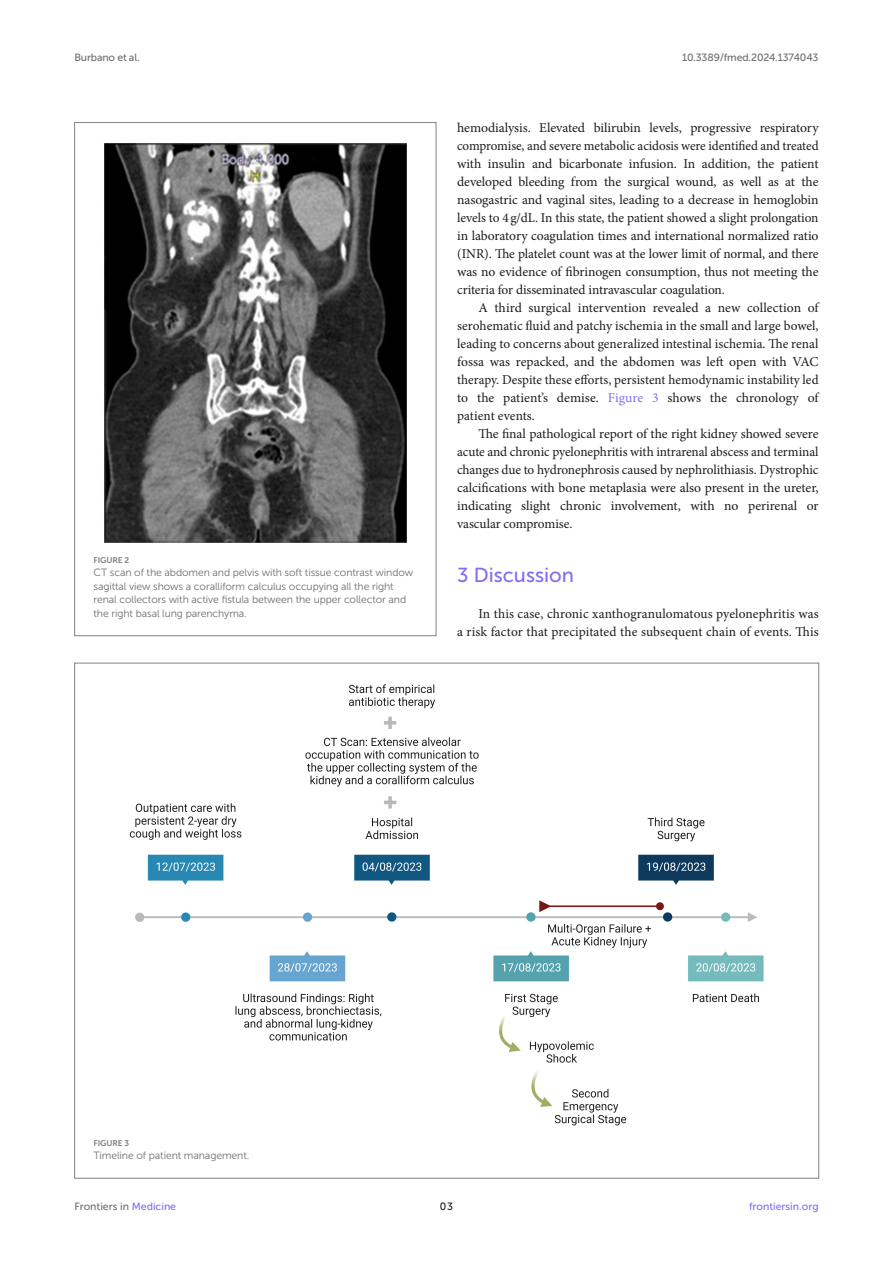
<style>
.page{position:relative;width:893px;height:1263px;background:#fff}
.page>*{position:absolute;margin:0;border:0;box-sizing:border-box;transform-origin:0 0}
.HEAD_1{font:20.25px "Museo Sans 500";color:#856df0}
.TEXT{font:13.5px/18px "Minion Pro";letter-spacing:-.005em;color:#1b1c1b;text-align:justify}
.TEXT_FLUSH{font:13.5px/18px "Minion Pro";letter-spacing:.005em;color:#1b1c1b;text-align:right}
.FIG_LEG{font:10.5px/13.5px "Museo Sans 300";letter-spacing:-.01em;color:#706f70}
.t1{font:10.5px "Museo Sans 500";letter-spacing:-.015em;color:#706f70}
.t2{font:10.5px "Museo Sans 500";color:#856df0}
.t3{font:10.5px "Museo Sans 500";color:#1b1c1b}
.FIG_HD{font:8.25px "Museo Sans 700";letter-spacing:-.01em;color:#7e7f7f}
.s1{color:#856df0}
</style>
<div class="page">
<img style="left:104px;top:143px;width:303px;height:400px">
<img style="left:129px;top:684px;width:635px;height:442px">
<p class="t1" style="left:74px;top:51px;width:67px">Burbano et al.</p>
<p class="t1" style="left:682px;top:51px;width:138px">10.3389/fmed.2024.1374043</p>
<p class="FIG_HD" style="left:94px;top:555px;width:37px">FIGURE 2</p>
<p class="FIG_LEG" style="left:94px;top:566px;width:321px">CT scan of the abdomen and pelvis with soft tissue contrast window sagittal view shows a coralliform calculus occupying all the right renal collectors with active fistula between the upper collector and the right basal lung parenchyma.</p>
<p class="TEXT" style="left:457px;top:119px;width:363px">hemodialysis. Elevated bilirubin levels, progressive respiratory compromise, and severe metabolic acidosis were identified and treated with insulin and bicarbonate infusion. In addition, the patient developed bleeding from the surgical wound, as well as at the nasogastric and vaginal sites, leading to a decrease in hemoglobin levels to 4g/dL. In this state, the patient showed a slight prolongation in laboratory coagulation times and international normalized ratio (INR). The platelet count was at the lower limit of normal, and there was no evidence of fibrinogen consumption, thus not meeting the criteria for disseminated intravascular coagulation.</p>
<p class="TEXT" style="left:457px;top:299px;width:363px;text-indent:21px">A third surgical intervention revealed a new collection of serohematic fluid and patchy ischemia in the small and large bowel, leading to concerns about generalized intestinal ischemia. The renal fossa was repacked, and the abdomen was left open with VAC therapy. Despite these efforts, persistent hemodynamic instability led to the patient’s demise. <span class="s1">Figure 3</span> shows the chronology of patient events.</p>
<p class="TEXT" style="left:457px;top:425px;width:363px;text-indent:21px">The final pathological report of the right kidney showed severe acute and chronic pyelonephritis with intrarenal abscess and terminal changes due to hydronephrosis caused by nephrolithiasis. Dystrophic calcifications with bone metaplasia were also present in the ureter, indicating slight chronic involvement, with no perirenal or vascular compromise.</p>
<p class="HEAD_1" style="left:457px;top:564px;width:119px">3 Discussion</p>
<p class="TEXT_FLUSH" style="left:457px;top:605px;width:363px">In this case, chronic xanthogranulomatous pyelonephritis was<br>a risk factor that precipitated the subsequent chain of events. This</p>
<p class="FIG_HD" style="left:94px;top:1138px;width:37px">FIGURE 3</p>
<p class="FIG_LEG" style="left:94px;top:1149px;width:157px">Timeline of patient management.</p>
<p class="t1" style="left:74px;top:1200px;width:103px">Frontiers in <span class="s1">Medicine</span></p>
<p class="t3" style="left:440px;top:1200px;width:15px">03</p>
<p class="t2" style="left:749px;top:1200px;width:71px">frontiersin.org</p>
</div>
